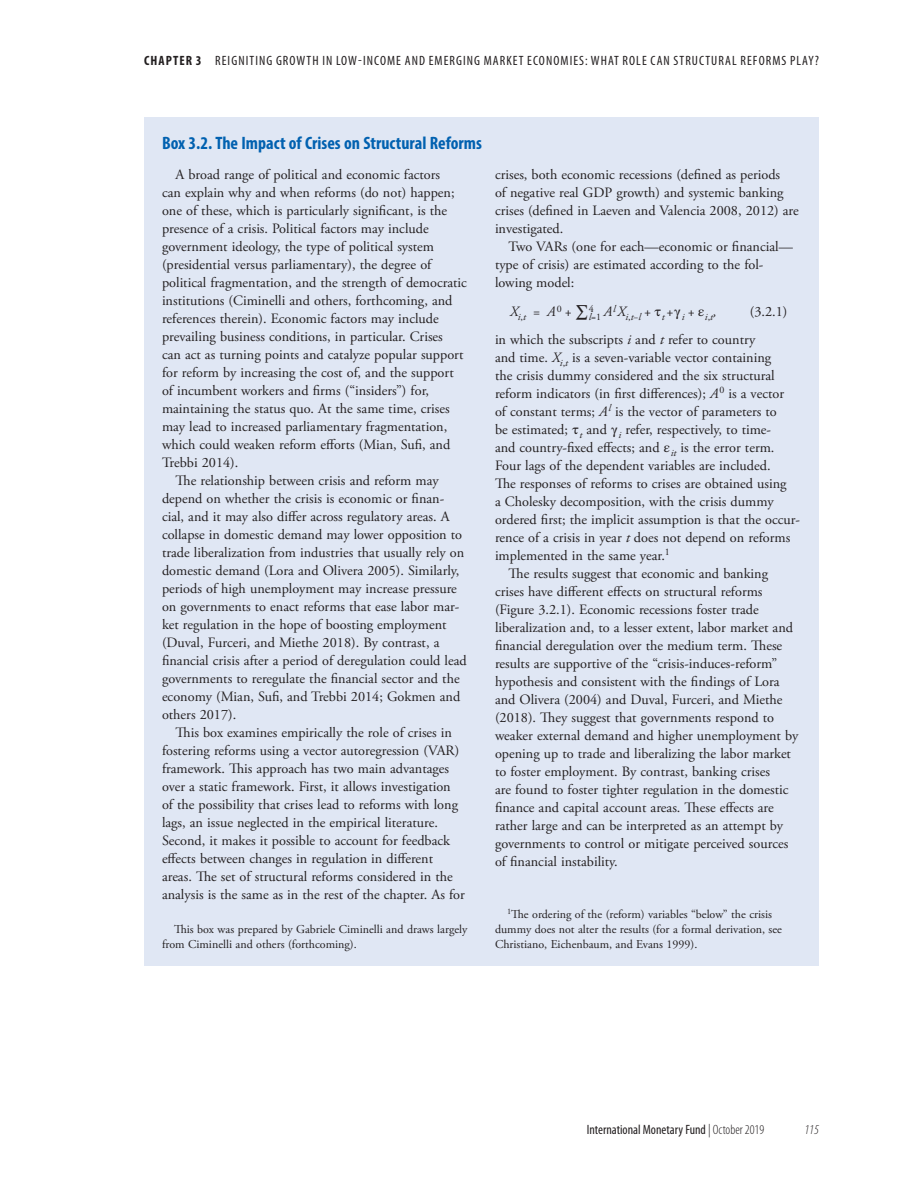
<style>
.page{position:relative;width:918px;height:1188px;background:#fff}
.page>*{position:absolute;margin:0;border:0;box-sizing:border-box;transform-origin:0 0}
.Box_Title{font:700 condensed 18px "Myriad Pro";color:#0161b0}
.Box_Normal{font:14.25px/18px "Adobe Garamond Pro";color:#231f20}
.Box_Normal_flush{font:14.25px/18px "Adobe Garamond Pro";color:#231f20}
.eq_Box{font:14.25px "Adobe Garamond Pro";color:#231f20}
.t1{font:condensed 13.5px "Myriad Pro";letter-spacing:.08em;color:#231f20}
.t2{font:condensed 13.5px "Myriad Pro";color:#231f20}
.t3{font:italic 300 condensed 13.5px "Myriad Pro";color:#231f20}
.Box_Footnote{font:12px/15px "Adobe Garamond Pro";color:#231f20}
.eq_Box-2{font:10.05px "Adobe Garamond Pro";color:#231f20}
.eq_Box-3{font:italic 10.05px "Adobe Garamond Pro";color:#231f20}
.s1{font-weight:700}
.s2{font-style:italic}
.s3{font-style:normal}
.s4{font-family:"STIX General"}
.s5{font-weight:300}
</style>
<div class="page">
<div style="left:144px;top:117px;width:675px;height:849px;background:#e0e7f4"></div>
<p class="t1" style="left:144px;top:52px;width:676px"><span class="s1">CHAPTER 3</span> REIGNITING GROWTH IN LOW-INCOME AND EMERGING MARKET ECONOMIES: WHAT ROLE can STRUCTURAL REFORMS Play?</p>
<p class="Box_Title" style="left:162px;top:131px;width:321px">Box 3.2. The Impact of Crises on Structural Reforms</p>
<p class="Box_Normal" style="left:162px;top:165px;width:307px;text-indent:14px">A broad range of political and economic factors<br>can explain why and when reforms (do not) happen; one of these, which is particularly significant, is the presence of a crisis. Political factors may include government ideology, the type of political system (presidential versus parliamentary), the degree of political fragmentation, and the strength of democratic institutions (Ciminelli and others, forthcoming, and references therein). Economic factors may include prevailing business conditions, in particular. Crises<br>can act as turning points and catalyze popular support for reform by increasing the cost of, and the support of incumbent workers and firms (“insiders”) for, maintaining the status quo. At the same time, crises may lead to increased parliamentary fragmentation, which could weaken reform efforts (Mian, Sufi, and Trebbi 2014).</p>
<p class="Box_Normal" style="left:162px;top:471px;width:306px;text-indent:14px">The relationship between crisis and reform may depend on whether the crisis is economic or finan&shy;cial, and it may also differ across regulatory areas. A collapse in domestic demand may lower opposition to trade liberalization from industries that usually rely on domestic demand (Lora and Olivera 2005). Similarly, periods of high unemployment may increase pressure on governments to enact reforms that ease labor mar&shy;ket regulation in the hope of boosting employment (Duval, Furceri, and Miethe 2018). By contrast, a financial crisis after a period of deregulation could lead governments to reregulate the financial sector and the economy (Mian, Sufi, and Trebbi 2014; Gokmen and others 2017).</p>
<p class="Box_Normal" style="left:162px;top:723px;width:304px;text-indent:14px">This box examines empirically the role of crises in fostering reforms using a vector autoregression (VAR) framework. This approach has two main advantages over a static framework. First, it allows investigation of the possibility that crises lead to reforms with long lags, an issue neglected in the empirical literature.<br>Second, it makes it possible to account for feedback effects between changes in regulation in different areas. The set of structural reforms considered in the analysis is the same as in the rest of the chapter. As for</p>
<p class="Box_Footnote" style="left:162px;top:922px;width:307px;text-indent:12px">This box was prepared by Gabriele Ciminelli and draws largely from Ciminelli and others (forthcoming).</p>
<p class="Box_Normal" style="left:495px;top:165px;width:305px">crises, both economic recessions (defined as periods<br>of negative real GDP growth) and systemic banking crises (defined in Laeven and Valencia 2008, 2012) are investigated.</p>
<p class="Box_Normal" style="left:495px;top:237px;width:300px;text-indent:14px">Two VARs (one for each—economic or financial— type of crisis) are estimated according to the fol&shy;lowing model:</p>
<p class="eq_Box-2" style="left:510px;top:311px;width:93px"><sup>X</sup><span class="s2">i</span>,<span class="s2">t</span> <sup>=</sup> <sup>A</sup>0 <sup>+ </sup><sup>∑</sup><span class="s2">l</span>=1</p>
<p class="eq_Box-3" style="left:589px;top:311px;width:54px"><sup>4</sup> <sup>A</sup>l <sup>X</sup>i<span class="s3">,</span>t<span class="s3">−</span>l</p>
<p class="eq_Box" style="left:627px;top:303px;width:91px">  + <span class="s4">τ</span><sub>t</sub> +<span class="s4">γ</span><sub>i</sub> + <span class="s4">ε</span><sub>i</sub><sub>,</sub><sub>t</sub><span class="s2">,</span></p>
<p class="eq_Box" style="left:750px;top:303px;width:39px">(3.2.1)</p>
<p class="Box_Normal_flush" style="left:495px;top:331px;width:307px">in which the subscripts <span class="s2">i</span> and <span class="s2">t</span> refer to country<br>and time. <span class="s2">X</span><sub>i</sub><sub>,</sub><sub>t</sub> is a seven-variable vector containing<br>the crisis dummy considered and the six structural reform indicators (in first differences); <span class="s2">A</span><sup>0</sup> is a vector<br>of constant terms; <span class="s2">A</span><sup>l</sup> is the vector of parameters to<br>be estimated; <span class="s4">τ</span><sub>t</sub> and <span class="s4">γ</span><sub>i</sub> refer, respectively, to time-<br>and country-fixed effects; and <span class="s4">ε</span><sub>it</sub> is the error term.<br>Four lags of the dependent variables are included.<br>The responses of reforms to crises are obtained using<br>a Cholesky decomposition, with the crisis dummy ordered first; the implicit assumption is that the occur&shy;rence of a crisis in year <span class="s2">t</span> does not depend on reforms implemented in the same year.<sup>1</sup></p>
<p class="Box_Normal" style="left:495px;top:565px;width:305px;text-indent:14px">The results suggest that economic and banking crises have different effects on structural reforms (Figure 3.2.1). Economic recessions foster trade liberalization and, to a lesser extent, labor market and financial deregulation over the medium term. These results are supportive of the “crisis-induces-reform” hypothesis and consistent with the findings of Lora and Olivera (2004) and Duval, Furceri, and Miethe (2018). They suggest that governments respond to weaker external demand and higher unemployment by opening up to trade and liberalizing the labor market to foster employment. By contrast, banking crises<br>are found to foster tighter regulation in the domestic finance and capital account areas. These effects are rather large and can be interpreted as an attempt by governments to control or mitigate perceived sources of financial instability.</p>
<p class="Box_Footnote" style="left:495px;top:907px;width:288px;text-indent:12px"><sup>1</sup>The ordering of the (reform) variables “below” the crisis dummy does not alter the results (for a formal derivation, see<br>Christiano, Eichenbaum, and Evans 1999).</p>
<p class="t2" style="left:587px;top:1121px;width:179px">International Monetary Fund <span class="s5">| October 2019</span></p>
<p class="t3" style="left:804px;top:1122px;width:16px">115</p>
</div>
